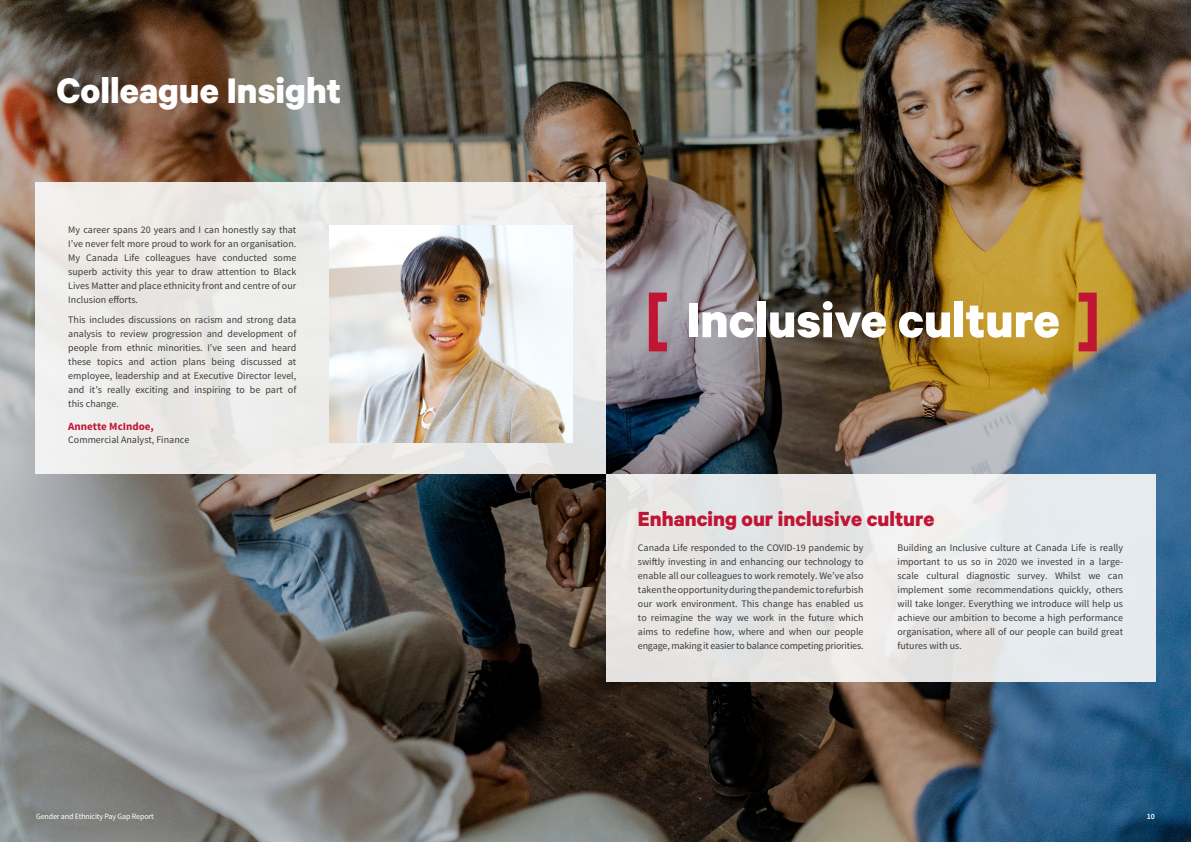
<style>
.page{position:relative;width:1191px;height:842px;background:#fff}
.page>*{position:absolute;margin:0;border:0;box-sizing:border-box;transform-origin:0 0}
.t1{font:700 55px "Calibre";color:#fff}
.t2{font:700 40px "Calibre";color:#fff}
.t3{font:700 23px "Calibre";color:#c01634}
.t4{font:700 11px "Source Sans Pro";color:#c01634}
.t5{font:10px/14px "Source Sans Pro";color:#3c3c3b;text-align:justify}
.t6{font:8px "Source Sans Pro";letter-spacing:-.02em;color:#fff}
.t7{font:600 8px "Source Sans Pro";color:#fff}
</style>
<div class="page">
<img style="left:0;top:0;width:1191px;height:842px">
<div style="left:35px;top:182px;width:570px;height:292px;background:#edecea"></div>
<div style="left:605px;top:474px;width:550px;height:208px;background:#e6e8e8"></div>
<img style="left:329px;top:226px;width:243px;height:216px">
<svg style="left:649px;top:293px;width:18px;height:58px"></svg>
<svg style="left:1078px;top:293px;width:18px;height:58px"></svg>
<h2 class="t2" style="left:56px;top:66px;width:286px">Colleague Insight</h2>
<p class="t5" style="left:68px;top:223px;width:229px">My career spans 20 years and I can honestly say that I’ve never felt more proud to work for an organisation.<br>My Canada Life colleagues have conducted some superb activity this year to draw attention to Black Lives Matter and place ethnicity front and centre of our Inclusion efforts.</p>
<p class="t5" style="left:68px;top:313px;width:229px">This includes discussions on racism and strong data analysis to review progression and development of people from ethnic minorities. I’ve seen and heard these topics and action plans being discussed at employee, leadership and at Executive Director level, and it’s really exciting and inspiring to be part of this change.</p>
<p class="t4" style="left:68px;top:419px;width:87px">Annette McIndoe,</p>
<p class="t5" style="left:68px;top:433px;width:122px">Commercial Analyst, Finance</p>
<h1 class="t1" style="left:686px;top:286px;width:375px">Inclusive culture</h1>
<h3 class="t3" style="left:638px;top:505px;width:298px">Enhancing our inclusive culture</h3>
<p class="t5" style="left:638px;top:541px;width:227px">Canada Life responded to the COVID-19 pandemic by swiftly investing in and enhancing our technology to enable all our colleagues to work remotely. We’ve also taken the opportunity during the pandemic to refurbish our work environment. This change has enabled us to reimagine the way we work in the future which aims to redefine how, where and when our people engage, making it easier to balance competing priorities.</p>
<p class="t5" style="left:897px;top:541px;width:227px">Building an Inclusive culture at Canada Life is really important to us so in 2020 we invested in a large&shy;scale cultural diagnostic survey. Whilst we can implement some recommendations quickly, others will take longer. Everything we introduce will help us achieve our ambition to become a high performance organisation, where all of our people can build great futures with us.</p>
<p class="t6" style="left:36px;top:811px;width:119px">Gender and Ethnicity Pay Gap Report</p>
<p class="t7" style="left:1146px;top:811px;width:10px">10</p>
</div>
